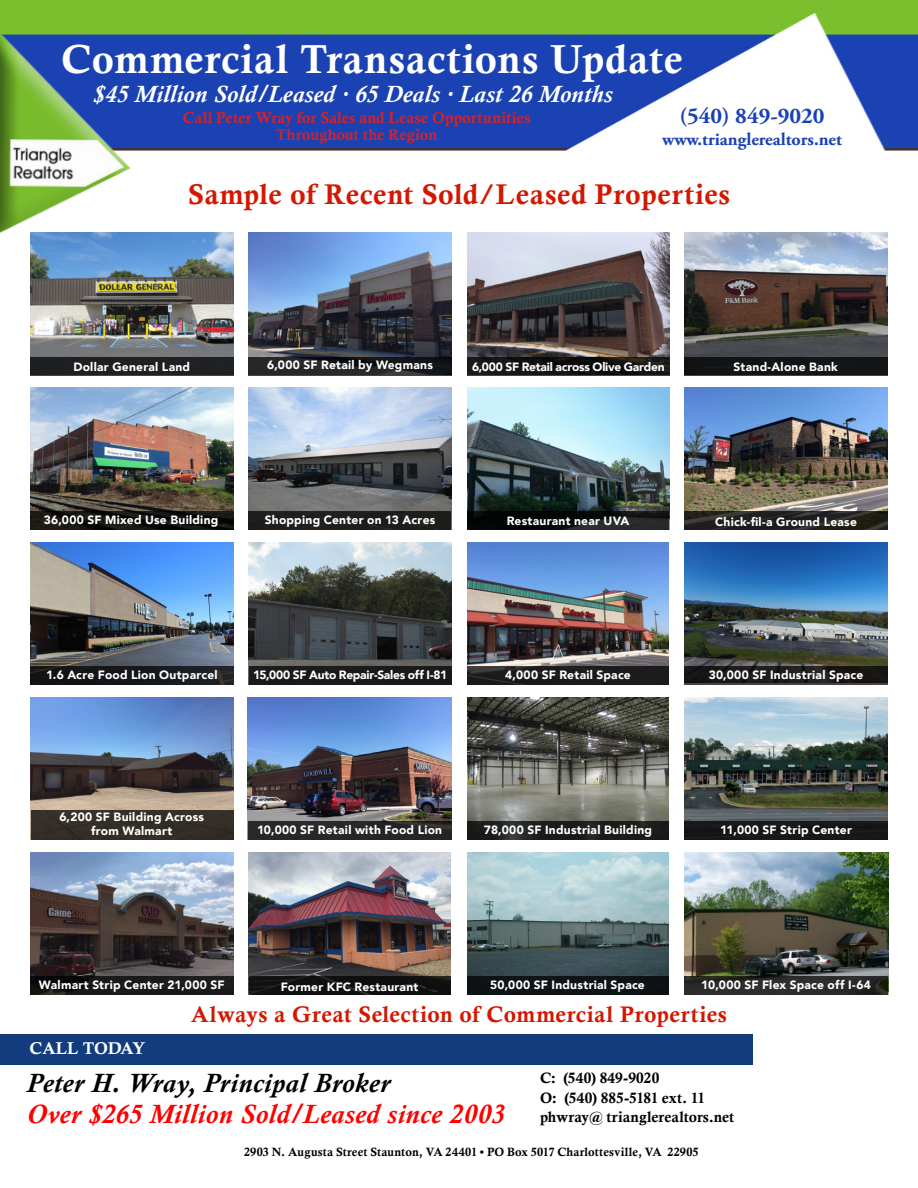
<style>
.page{position:relative;width:918px;height:1188px;background:#fff}
.page>*{position:absolute;margin:0;border:0;box-sizing:border-box;transform-origin:0 0}
.t1{font:40.5px "Calis MT Bol";letter-spacing:.02em;color:#fff}
.t2{font:28.5px "Calis MT Bol";letter-spacing:.02em;color:#d31700}
.t3{font:italic 700 27px "Calisto";letter-spacing:.02em;color:#f00}
.t4{font:italic 700 27px "Calisto";letter-spacing:.02em;color:#000}
.t5{font:italic 700 24px "Calisto";letter-spacing:.01em;color:#fff}
.t6{font:22.5px "Calis MT Bol";letter-spacing:.025em;color:#d31700}
.t7{font:700 22.5px "Adobe Garamond Pro";color:#1a42b3}
.t8{font:700 18px "Adobe Garamond Pro";color:#1a42b3}
.t9{font:17.1px "Calis MT Bol";color:#fff}
.t10{font:15.75px/16.5px "Calis MT Bol";color:#d2232a;text-align:center}
.t11{font:15px/19.5px "Calis MT Bol";letter-spacing:.005em;color:#000}
.t12{font:900 12px/14.4px "Avenir";letter-spacing:.02em;color:#fff;text-align:center}
.t13{font:12px "Calis MT Bol";letter-spacing:.01em;color:#000}
.t14{font:900 12px "Avenir";letter-spacing:-.02em;color:#fff}
</style>
<div class="page">
<img style="left:0;top:0;width:918px;height:1065px">
<img style="left:0;top:27px;width:135px;height:217px">
<img style="left:249px;top:852px;width:202px;height:124px">
<img style="left:467px;top:852px;width:201px;height:124px">
<img style="left:30px;top:852px;width:203px;height:124px">
<img style="left:684px;top:852px;width:204px;height:124px">
<div style="left:0;top:1034px;width:752px;height:31px;background:#123c7d"></div>
<img style="left:30px;top:542px;width:203px;height:124px">
<img style="left:467px;top:542px;width:202px;height:124px">
<img style="left:467px;top:233px;width:203px;height:124px">
<img style="left:249px;top:233px;width:203px;height:124px">
<img style="left:30px;top:697px;width:203px;height:143px">
<img style="left:248px;top:697px;width:203px;height:124px">
<img style="left:684px;top:697px;width:204px;height:124px">
<img style="left:249px;top:542px;width:202px;height:124px">
<img style="left:684px;top:542px;width:204px;height:124px">
<img style="left:30px;top:387px;width:203px;height:124px">
<img style="left:467px;top:697px;width:202px;height:124px">
<img style="left:684px;top:387px;width:204px;height:124px">
<img style="left:30px;top:233px;width:203px;height:124px">
<img style="left:467px;top:387px;width:202px;height:143px">
<img style="left:249px;top:387px;width:202px;height:124px">
<img style="left:685px;top:233px;width:203px;height:124px">
<svg style="left:249px;top:357px;width:203px;height:19px;background:#202022"></svg>
<svg style="left:467px;top:357px;width:203px;height:19px;background:#171617"></svg>
<div style="left:685px;top:357px;width:203px;height:19px;background:#131415"></div>
<svg style="left:684px;top:511px;width:204px;height:19px;background:#242320"></svg>
<svg style="left:467px;top:511px;width:202px;height:18px;background:#0e1010"></svg>
<div style="left:249px;top:511px;width:202px;height:19px;background:#1e1e1d"></div>
<svg style="left:30px;top:511px;width:203px;height:19px;background:#13110e"></svg>
<svg style="left:30px;top:666px;width:203px;height:19px;background:#17191b"></svg>
<div style="left:30px;top:976px;width:203px;height:19px;background:linear-gradient(to right,#0e0e0d,#211f21)"></div>
<svg style="left:249px;top:976px;width:202px;height:19px;background:#111112"></svg>
<div style="left:467px;top:976px;width:201px;height:19px;background:#0e1315"></div>
<svg style="left:684px;top:976px;width:204px;height:19px;background:#282928"></svg>
<div style="left:249px;top:666px;width:202px;height:19px;background:#1a1a19"></div>
<svg style="left:467px;top:666px;width:202px;height:19px;background:#1e1d1e"></svg>
<svg style="left:684px;top:666px;width:204px;height:19px;background:#1f1d1d"></svg>
<div style="left:684px;top:821px;width:204px;height:19px;background:#151717"></div>
<svg style="left:467px;top:821px;width:202px;height:19px;background:#1f1f1d"></svg>
<div style="left:248px;top:821px;width:203px;height:19px;background:#282828"></div>
<div style="left:31px;top:810px;width:202px;height:30px;background:#342e28"></div>
<div style="left:30px;top:357px;width:203px;height:19px;background:#1f2021"></div>
<h1 class="t1" style="left:61px;top:36px;width:623px">Commercial Transactions Update</h1>
<h3 class="t5" style="left:93px;top:80px;width:521px">$45 Million Sold/Leased · 65 Deals · Last 26 Months</h3>
<h3 class="t10" style="left:183px;top:110px;width:349px">Call Peter Wray for Sales and Lease Opportunities<br>Throughout the Region</h3>
<h3 class="t7" style="left:680px;top:103px;width:147px">(540) 849-9020</h3>
<h3 class="t8" style="left:662px;top:128px;width:181px">www.trianglerealtors.net</h3>
<h2 class="t2" style="left:188px;top:178px;width:543px">Sample of Recent Sold/Leased Properties</h2>
<p class="t12" style="left:73px;top:359px;width:118px">Dollar General Land</p>
<p class="t12" style="left:267px;top:358px;width:167px">6,000 SF Retail by Wegmans</p>
<p class="t14" style="left:472px;top:356px;width:194px">6,000 SF Retail across Olive Garden</p>
<p class="t12" style="left:734px;top:359px;width:106px">Stand-Alone Bank</p>
<p class="t12" style="left:44px;top:512px;width:176px">36,000 SF Mixed Use Building</p>
<p class="t12" style="left:265px;top:513px;width:172px">Shopping Center on 13 Acres</p>
<p class="t12" style="left:507px;top:513px;width:124px">Restaurant near UVA</p>
<p class="t12" style="left:715px;top:514px;width:143px">Chick-fil-a Ground Lease</p>
<p class="t12" style="left:46px;top:667px;width:173px">1.6 Acre Food Lion Outparcel</p>
<p class="t14" style="left:253px;top:664px;width:196px">15,000 SF Auto Repair-Sales off I-81</p>
<p class="t12" style="left:505px;top:667px;width:127px">4,000 SF Retail Space</p>
<p class="t12" style="left:709px;top:667px;width:156px">30,000 SF Industrial Space</p>
<p class="t12" style="left:59px;top:809px;width:146px">6,200 SF Building Across from Walmart</p>
<p class="t12" style="left:257px;top:822px;width:187px">10,000 SF Retail with Food Lion</p>
<p class="t12" style="left:484px;top:822px;width:170px">78,000 SF Industrial Building</p>
<p class="t12" style="left:720px;top:823px;width:133px">11,000 SF Strip Center</p>
<p class="t12" style="left:39px;top:978px;width:187px">Walmart Strip Center 21,000 SF</p>
<p class="t12" style="left:281px;top:979px;width:139px">Former KFC Restaurant</p>
<p class="t12" style="left:490px;top:978px;width:156px">50,000 SF Industrial Space</p>
<p class="t12" style="left:701px;top:978px;width:171px">10,000 SF Flex Space off I-64</p>
<h3 class="t9" style="left:29px;top:1038px;width:118px">CALL TODAY</h3>
<h3 class="t6" style="left:191px;top:1002px;width:537px">Always a Great Selection of Commercial Properties</h3>
<h3 class="t4" style="left:27px;top:1067px;width:365px">Peter H. Wray, Principal Broker</h3>
<h3 class="t3" style="left:27px;top:1099px;width:479px">Over $265 Million Sold/Leased since 2003</h3>
<p class="t11" style="left:540px;top:1068px;width:196px">C: (540) 849-9020<br>O: (540) 885-5181 ext. 11 phwray@ trianglerealtors.net</p>
<p class="t13" style="left:244px;top:1145px;width:456px">2903 N. Augusta Street Staunton, VA 24401 • PO Box 5017 Charlottesville, VA 22905</p>
</div>
